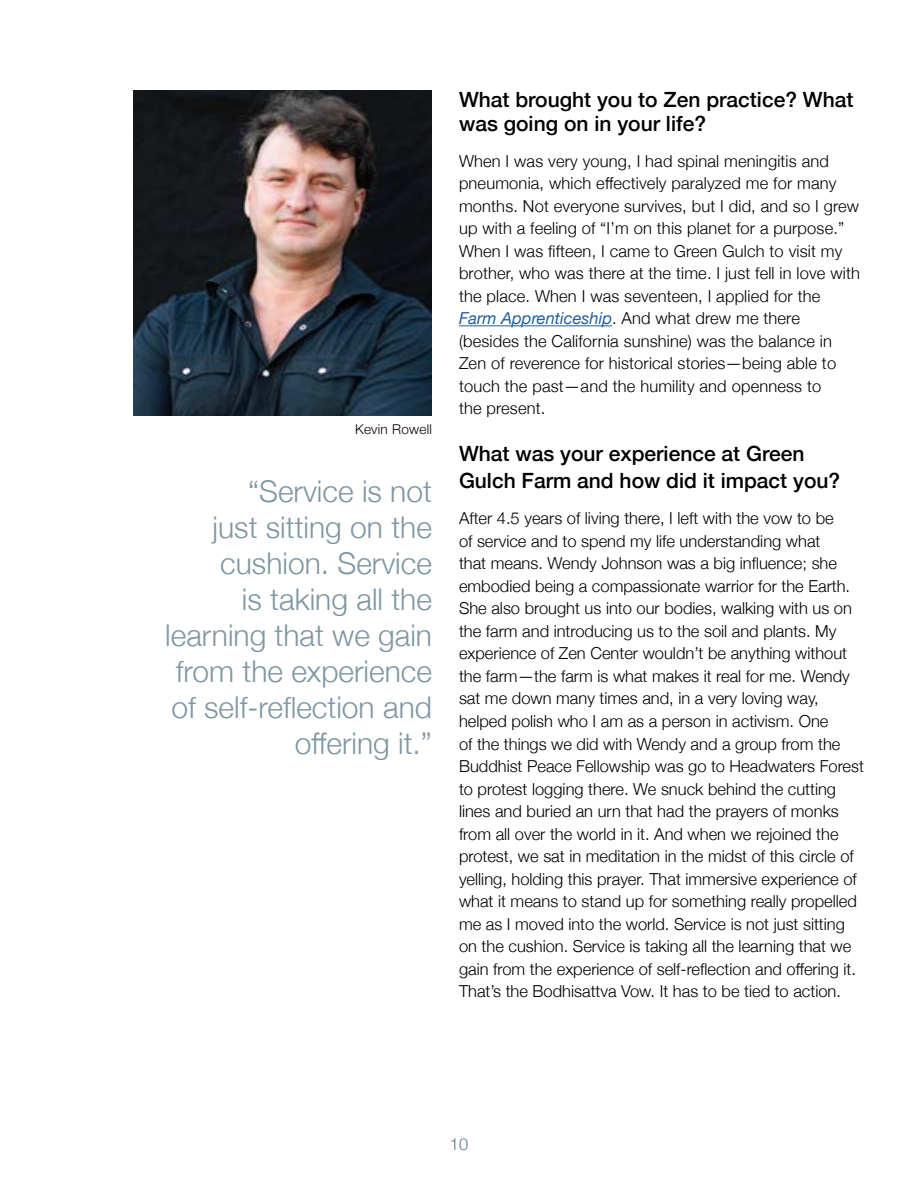
<style>
.page{position:relative;width:918px;height:1188px;background:#fff}
.page>*{position:absolute;margin:0;border:0;box-sizing:border-box;transform-origin:0 0}
.t1{font:300 30px/36px "Helvetica Neue";color:#7f96a3;text-align:right}
.t2{font:500 21px/24px "Helvetica Neue";color:#000}
.t3{font:300 16.5px/22.5px "Helvetica Neue";color:#000}
.t4{font:300 16.5px "Helvetica Neue";color:#5f7987}
.t5{font:300 13.5px "Helvetica Neue";letter-spacing:.02em;color:#000}
.s1{font-weight:400;font-style:italic;color:#215e9e}
</style>
<div class="page">
<hr style="left:459px;top:325px;width:153px;height:1px;background:#215e9e">
<img style="left:133px;top:91px;width:299px;height:325px">
<p class="t5" style="left:355px;top:419px;width:78px">Kevin Rowell</p>
<h1 class="t1" style="left:165px;top:471px;width:268px">“Service is not<br>just sitting on the cushion. Service<br>is taking all the learning that we gain from the experience of self-reflection and offering it.”</h1>
<p class="t2" style="left:459px;top:86px;width:396px">What brought you to Zen practice? What was going on in your life?</p>
<p class="t3" style="left:459px;top:148px;width:402px">When I was very young, I had spinal meningitis and pneumonia, which effectively paralyzed me for many months. Not everyone survives, but I did, and so I grew up with a feeling of “I’m on this planet for a purpose.” When I was fifteen, I came to Green Gulch to visit my brother, who was there at the time. I just fell in love with the place. When I was seventeen, I applied for the <span class="s1">Farm Apprenticeship</span>. And what drew me there (besides the California sunshine) was the balance in Zen of reverence for historical stories—being able to touch the past—and the humility and openness to<br>the present.</p>
<p class="t2" style="left:459px;top:439px;width:383px;line-height:27px">What was your experience at Green<br>Gulch Farm and how did it impact you?</p>
<p class="t3" style="left:459px;top:506px;width:407px">After 4.5 years of living there, I left with the vow to be<br>of service and to spend my life understanding what<br>that means. Wendy Johnson was a big influence; she embodied being a compassionate warrior for the Earth.<br>She also brought us into our bodies, walking with us on the farm and introducing us to the soil and plants. My experience of Zen Center wouldn’t be anything without the farm—the farm is what makes it real for me. Wendy sat me down many times and, in a very loving way, helped polish who I am as a person in activism. One<br>of the things we did with Wendy and a group from the Buddhist Peace Fellowship was go to Headwaters Forest to protest logging there. We snuck behind the cutting lines and buried an urn that had the prayers of monks from all over the world in it. And when we rejoined the protest, we sat in meditation in the midst of this circle of yelling, holding this prayer. That immersive experience of what it means to stand up for something really propelled me as I moved into the world. Service is not just sitting on the cushion. Service is taking all the learning that we gain from the experience of self-reflection and offering it.<br>That’s the Bodhisattva Vow. It has to be tied to action.</p>
<p class="t4" style="left:450px;top:1131px;width:20px">10</p>
</div>
